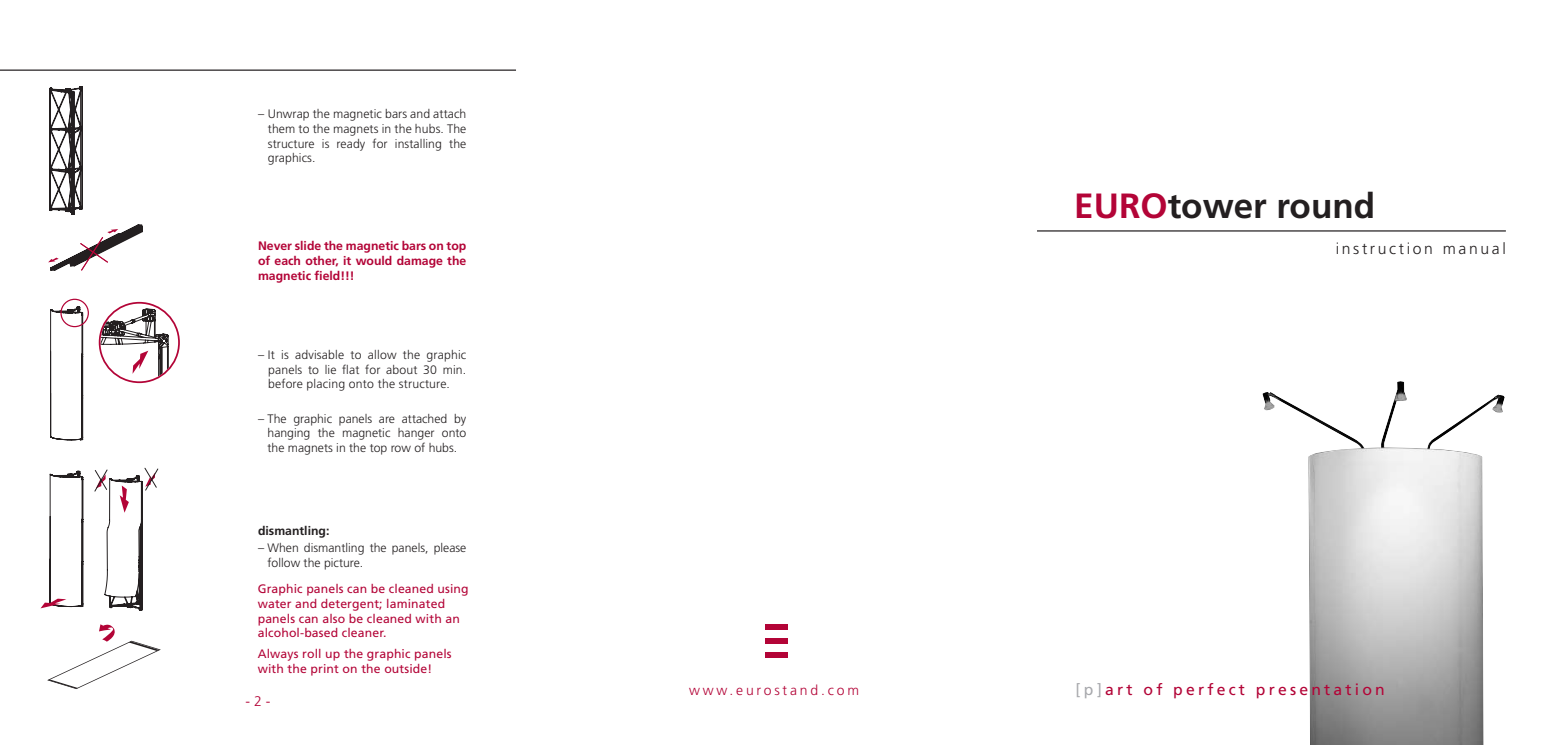
<style>
.page{position:relative;width:1558px;height:745px;background:#fff}
.page>*{position:absolute;margin:0;border:0;box-sizing:border-box;transform-origin:0 0}
.t1{font:700 35px "Frutiger CE";color:#231f20}
.t2{font:15.75px "Frutiger CE";letter-spacing:.205em;color:#b30437}
.t3{font:300 15.75px "Frutiger CE";letter-spacing:.17em;color:#231f20}
.t4{font:300 14px "Frutiger CE";letter-spacing:.2em;color:#b30437}
.t5{font:300 12.25px/14.7px "Frutiger CE";color:#231f20;text-align:justify}
.t6{font:12.25px/14.7px "Frutiger CE";letter-spacing:.01em;color:#b30437}
.t7{font:700 12.25px/14.7px "Frutiger CE";color:#b30437;text-align:justify}
.t8{font:700 12.25px "Frutiger CE";color:#231f20}
.s1{color:#b30437}
.s2{color:#a8a9ad}
</style>
<div class="page">
<img style="left:1262px;top:381px;width:242px;height:363px">
<div style="left:765px;top:624px;width:23px;height:5px;background:#b30437"></div>
<div style="left:765px;top:637px;width:23px;height:5px;background:#b30437"></div>
<div style="left:765px;top:651px;width:23px;height:5px;background:#b30437"></div>
<hr style="left:0;top:69px;width:516px;height:2px;background:#231f20">
<hr style="left:1037px;top:230px;width:469px;height:1px;background:#231f20">
<svg style="left:49px;top:86px;width:34px;height:129px"></svg>
<svg style="left:48px;top:224px;width:95px;height:47px"></svg>
<svg style="left:50px;top:306px;width:33px;height:134px"></svg>
<div style="left:60px;top:298px;width:29px;height:29px;border:1px solid #b30437;border-radius:50%"></div>
<svg style="left:100px;top:308px;width:69px;height:73px"></svg>
<div style="left:99px;top:302px;width:81px;height:81px;border:2px solid #b30437;border-radius:50%"></div>
<svg style="left:94px;top:467px;width:65px;height:143px"></svg>
<svg style="left:41px;top:470px;width:42px;height:138px"></svg>
<svg style="left:47px;top:624px;width:114px;height:64px"></svg>
<p class="t5" style="left:268px;top:106px;width:200px;text-indent:-10px">– Unwrap the magnetic bars and attach them to the magnets in the hubs. The structure is ready for installing the graphics.</p>
<p class="t7" style="left:258px;top:239px;width:210px">Never slide the magnetic bars on top of each other, it would damage the magnetic field!!!</p>
<p class="t5" style="left:268px;top:347px;width:200px;text-indent:-10px">– It is advisable to allow the graphic panels to lie flat for about 30 min. before placing onto the structure.</p>
<p class="t5" style="left:267px;top:411px;width:200px;text-indent:-10px">– The graphic panels are attached by hanging the magnetic hanger onto the magnets in the top row of hubs.</p>
<p class="t8" style="left:258px;top:523px;width:73px">dismantling:</p>
<p class="t5" style="left:267px;top:539px;width:200px;text-indent:-10px">– When dismantling the panels, please follow the picture.</p>
<p class="t6" style="left:258px;top:581px;width:212px">Graphic panels can be cleaned using water and detergent; laminated panels can also be cleaned with an alcohol-based cleaner.</p>
<p class="t6" style="left:258px;top:646px;width:195px">Always roll up the graphic panels with the print on the outside!</p>
<p class="t4" style="left:246px;top:693px;width:26px">- 2 -</p>
<p class="t4" style="left:689px;top:682px;width:171px">www.eurostand.com</p>
<h1 class="t1" style="left:1074px;top:185px;width:302px"><span class="s1">EURO</span>tower round</h1>
<p class="t3" style="left:1335px;top:239px;width:172px">instruction manual</p>
<p class="t2" style="left:1075px;top:680px;width:311px"><span class="s2">[p]</span>art of perfect presentation</p>
</div>
